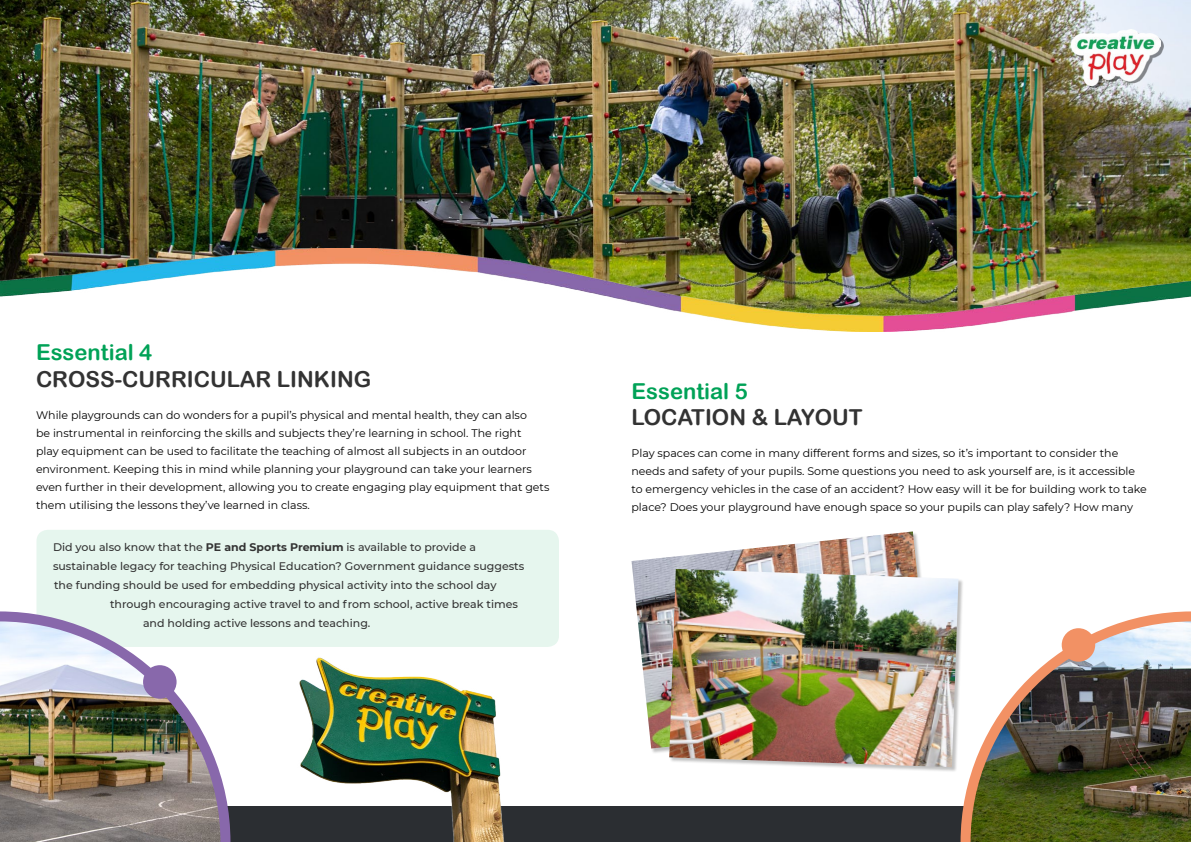
<style>
.page{position:relative;width:1191px;height:842px;background:#fff}
.page>*{position:absolute;margin:0;border:0;box-sizing:border-box;transform-origin:0 0}
.t1{font:22px "Arial Rounded MT Bold";color:#333}
.t2{font:22px "Arial Rounded MT Bold";color:#00a257}
.t3{font:11px/18px "Montserrat";color:#000}
.t4{font:500 11px "Montserrat";color:#333}
.s1{font-weight:700}
</style>
<div class="page">
<div style="left:0;top:806px;width:1191px;height:36px;background:#2b2e32"></div>
<div style="left:36px;top:530px;width:523px;height:117px;background:#e6f6ee;border-radius:11px"></div>
<img style="left:960px;top:611px;width:231px;height:231px">
<div style="left:1061px;top:628px;width:34px;height:34px;background:#f29164;border-radius:50%"></div>
<img style="left:0;top:611px;width:230px;height:231px">
<div style="left:143px;top:665px;width:34px;height:34px;background:#8868ab;border-radius:50%"></div>
<img style="left:0;top:0;width:1191px;height:248px">
<img style="left:0;top:248px;width:1191px;height:83px">
<div style="left:1074px;top:32px;width:89px;height:56px;background:#000;opacity:.45"></div>
<img style="left:1071px;top:30px;width:89px;height:55px">
<img style="left:299px;top:657px;width:206px;height:185px">
<img style="left:631px;top:531px;width:290px;height:217px">
<div style="left:669px;top:569px;width:295px;height:204px;background:#000;opacity:.25"></div>
<img style="left:669px;top:569px;width:289px;height:198px">
<h1 class="t2" style="left:36px;top:340px;width:118px">ESSENTIAL 4</h1>
<h1 class="t1" style="left:36px;top:366px;width:337px">CROSS-CURRICULAR LINKING</h1>
<p class="t3" style="left:36px;top:406px;width:515px">While playgrounds can do wonders for a pupil’s physical and mental health, they can also<br>be instrumental in reinforcing the skills and subjects they’re learning in school. The right<br>play equipment can be used to facilitate the teaching of almost all subjects in an outdoor environment. Keeping this in mind while planning your playground can take your learners even further in their development, allowing you to create engaging play equipment that gets them utilising the lessons they’ve learned in class.</p>
<p class="t4" style="left:53px;top:542px;width:424px">Did you also know that the <span class="s1">PE and Sports Premium</span> is available to provide a</p>
<p class="t4" style="left:53px;top:561px;width:473px">sustainable legacy for teaching Physical Education? Government guidance suggests</p>
<p class="t4" style="left:54px;top:580px;width:444px">the funding should be used for embedding physical activity into the school day</p>
<p class="t4" style="left:110px;top:599px;width:409px">through encouraging active travel to and from school, active break times</p>
<p class="t4" style="left:143px;top:618px;width:229px">and holding active lessons and teaching.</p>
<h1 class="t2" style="left:631px;top:378px;width:118px">ESSENTIAL 5</h1>
<h1 class="t1" style="left:631px;top:405px;width:233px">LOCATION &amp; LAYOUT</h1>
<p class="t3" style="left:631px;top:445px;width:517px">Play spaces can come in many different forms and sizes, so it’s important to consider the needs and safety of your pupils. Some questions you need to ask yourself are, is it accessible to emergency vehicles in the case of an accident? How easy will it be for building work to take place? Does your playground have enough space so your pupils can play safely? How many</p>
</div>
